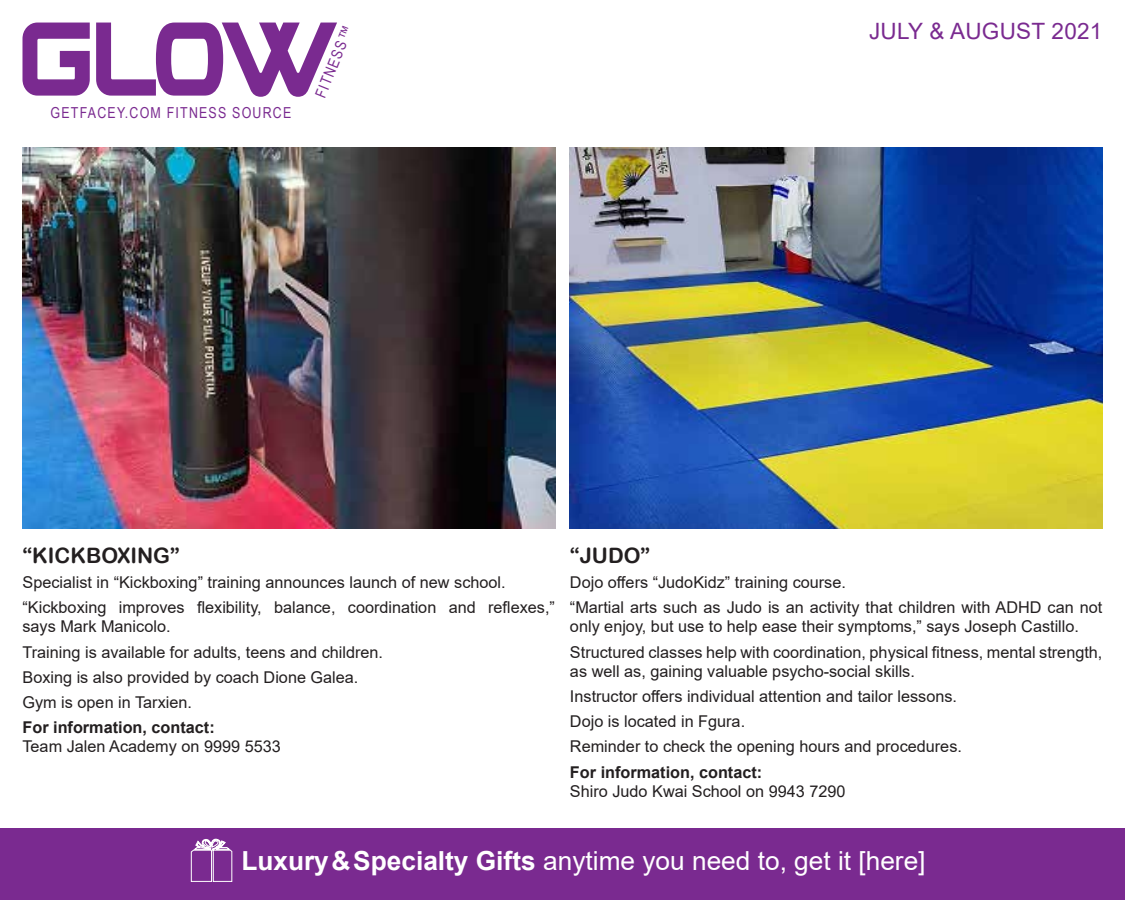
<style>
.page{position:relative;width:1125px;height:900px;background:#fff}
.page>*{position:absolute;margin:0;border:0;box-sizing:border-box;transform-origin:0 0}
.t1{font:26.25px "Arial";color:#fff}
.t2{font:22.5px "Arial";letter-spacing:.01em;color:#7a2a90}
.t3{font:21.25px "Arial Rounded MT Bold";color:#231f20}
.t4{font:16.25px/25.1px "Arial";color:#231f20}
.t5{font:700 16.25px "Arial";color:#231f20}
.t6{font:15.12px "Arial Narrow";letter-spacing:.08em;color:#7a2a90}
.s1{font-family:"Arial"}
.s2{font-weight:700}
</style>
<div class="page">
<div style="left:0;top:828px;width:1125px;height:72px;background:#7a2a90"></div>
<svg style="left:22px;top:23px;width:315px;height:74px"></svg>
<svg style="left:190px;top:838px;width:43px;height:44px"></svg>
<img style="left:22px;top:148px;width:533px;height:381px">
<img style="left:570px;top:148px;width:532px;height:381px">
<p class="t6" style="left:51px;top:101px;width:242px">GETFACEY.COM FITNESS SOURCE</p>
<p class="t6" style="left:310px;top:93px;width:77px;rotate:-68deg">FITNESS<span class="s1">™</span></p>
<h2 class="t2" style="left:869px;top:15px;width:235px">JULY &amp; AUGUST 2021</h2>
<h3 class="t3" style="left:22px;top:543px;width:159px">“KICKBOXING”</h3>
<p class="t4" style="left:22px;top:569px;width:534px">Specialist in “Kickboxing” training announces launch of new school. “Kickboxing improves flexibility, balance, coordination and reflexes,”</p>
<p class="t4" style="left:22px;top:614px;width:362px">says Mark Manicolo.<br>Training is available for adults, teens and children.<br>Boxing is also provided by coach Dione Galea.<br>Gym is open in Tarxien.</p>
<p class="t5" style="left:22px;top:716px;width:194px">For information, contact:</p>
<p class="t4" style="left:22px;top:734px;width:260px">Team Jalen Academy on 9999 5533</p>
<h3 class="t3" style="left:570px;top:543px;width:82px">“JUDO”</h3>
<p class="t4" style="left:570px;top:569px;width:534px">Dojo offers “JudoKidz” training course.<br>“Martial arts such as Judo is an activity that children with ADHD can not</p>
<p class="t4" style="left:570px;top:614px;width:534px">only enjoy, but use to help ease their symptoms,” says Joseph Castillo.<br>Structured classes help with coordination, physical fitness, mental strength,</p>
<p class="t4" style="left:570px;top:659px;width:393px">as well as, gaining valuable psycho-social skills.<br>Instructor offers individual attention and tailor lessons.<br>Dojo is located in Fgura.<br>Reminder to check the opening hours and procedures.</p>
<p class="t5" style="left:570px;top:760px;width:194px">For information, contact:</p>
<p class="t4" style="left:570px;top:779px;width:277px">Shiro Judo Kwai School on 9943 7290</p>
<h1 class="t1" style="left:241px;top:843px;width:686px"><span class="s2">Luxury &amp;Specialty Gifts</span> anytime you need to, get it [here]</h1>
</div>
